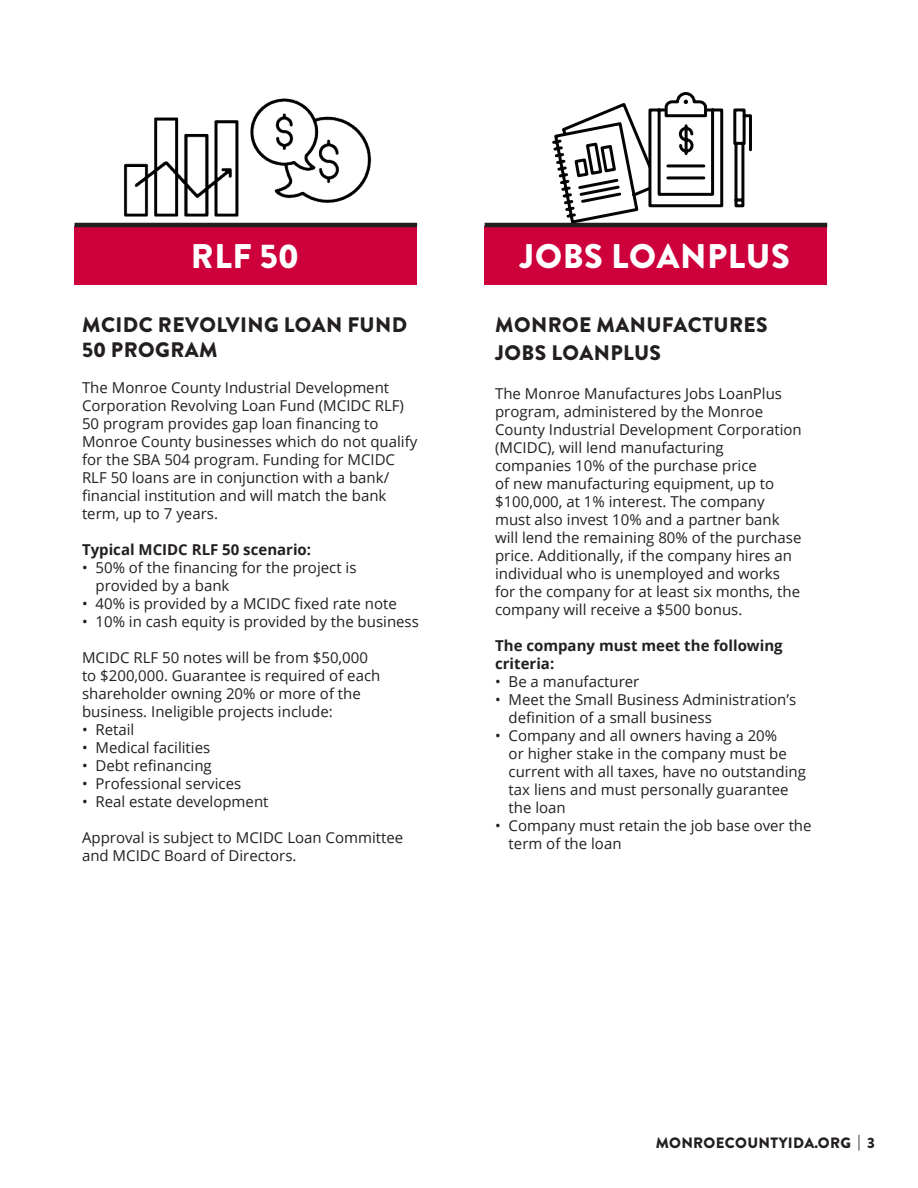
<style>
.page{position:relative;width:918px;height:1188px;background:#fff}
.page>*{position:absolute;margin:0;border:0;box-sizing:border-box;transform-origin:0 0}
.t1{font:900 34.2px "Brandon Grotesque";letter-spacing:.02em;color:#fff}
.t2{font:900 21px/28.2px "Brandon Grotesque";letter-spacing:.02em;color:#231f20}
.t3{font:15px/18px "Open Sans";color:#231f20}
.t4{font:700 15px/18px "Open Sans";color:#231f20}
.t5{font:900 15px "Brandon Grotesque";letter-spacing:.02em;color:#231f20}
</style>
<div class="page">
<img style="left:106px;top:117px;width:129px;height:106px">
<div style="left:75px;top:226px;width:342px;height:59px;background:#ce003c"></div>
<hr style="left:75px;top:223px;width:342px;height:4px;background:#231f20">
<img style="left:235px;top:98px;width:150px;height:125px">
<div style="left:485px;top:226px;width:342px;height:59px;background:#ce003c"></div>
<hr style="left:485px;top:223px;width:342px;height:4px;background:#231f20">
<svg style="left:550px;top:92px;width:203px;height:132px"></svg>
<p class="t1" style="left:191px;top:232px;width:110px">RLF 50</p>
<p class="t1" style="left:520px;top:232px;width:271px">JOBS LOANPLUS</p>
<p class="t2" style="left:82px;top:313px;width:327px;line-height:25.2px">MCIDC REVOLVING LOAN FUND<br>50 PROGRAM</p>
<p class="t3" style="left:82px;top:378px;width:337px">The Monroe County Industrial Development Corporation Revolving Loan Fund (MCIDC RLF)<br>50 program provides gap loan financing to Monroe County businesses which do not qualify for the SBA 504 program. Funding for MCIDC RLF 50 loans are in conjunction with a bank/ financial institution and will match the bank term, up to 7 years.</p>
<p class="t4" style="left:82px;top:540px;width:231px">Typical MCIDC RLF 50 scenario:</p>
<p class="t3" style="left:96px;top:558px;width:263px;text-indent:-14px">• 50% of the financing for the project is provided by a bank</p>
<p class="t3" style="left:82px;top:594px;width:316px">• 40% is provided by a MCIDC fixed rate note</p>
<p class="t3" style="left:82px;top:612px;width:338px">• 10% in cash equity is provided by the business</p>
<p class="t3" style="left:82px;top:648px;width:300px">MCIDC RLF 50 notes will be from $50,000 to $200,000. Guarantee is required of each shareholder owning 20% or more of the business. Ineligible projects include:</p>
<p class="t3" style="left:82px;top:720px;width:54px">• Retail</p>
<p class="t3" style="left:82px;top:738px;width:130px">• Medical facilities</p>
<p class="t3" style="left:82px;top:756px;width:131px">• Debt refinancing</p>
<p class="t3" style="left:82px;top:774px;width:161px">• Professional services</p>
<p class="t3" style="left:82px;top:792px;width:188px">• Real estate development</p>
<p class="t3" style="left:82px;top:828px;width:323px">Approval is subject to MCIDC Loan Committee and MCIDC Board of Directors.</p>
<p class="t2" style="left:495px;top:311px;width:274px">MONROE MANUFACTURES<br>JOBS LOANPLUS</p>
<p class="t3" style="left:495px;top:384px;width:308px">The Monroe Manufactures Jobs LoanPlus program, administered by the Monroe County Industrial Development Corporation (MCIDC), will lend manufacturing companies 10% of the purchase price<br>of new manufacturing equipment, up to $100,000, at 1% interest. The company must also invest 10% and a partner bank will lend the remaining 80% of the purchase price. Additionally, if the company hires an individual who is unemployed and works for the company for at least six months, the company will receive a $500 bonus.</p>
<p class="t4" style="left:495px;top:636px;width:289px">The company must meet the following criteria:</p>
<p class="t3" style="left:495px;top:672px;width:146px">• Be a manufacturer</p>
<p class="t3" style="left:509px;top:690px;width:289px;text-indent:-14px">• Meet the Small Business Administration’s definition of a small business</p>
<p class="t3" style="left:509px;top:726px;width:299px;text-indent:-14px">• Company and all owners having a 20%<br>or higher stake in the company must be current with all taxes, have no outstanding tax liens and must personally guarantee the loan</p>
<p class="t3" style="left:509px;top:816px;width:304px;text-indent:-14px">• Company must retain the job base over the term of the loan</p>
<p class="t5" style="left:656px;top:1132px;width:220px">MONROECOUNTYIDA.ORG | 3</p>
</div>
